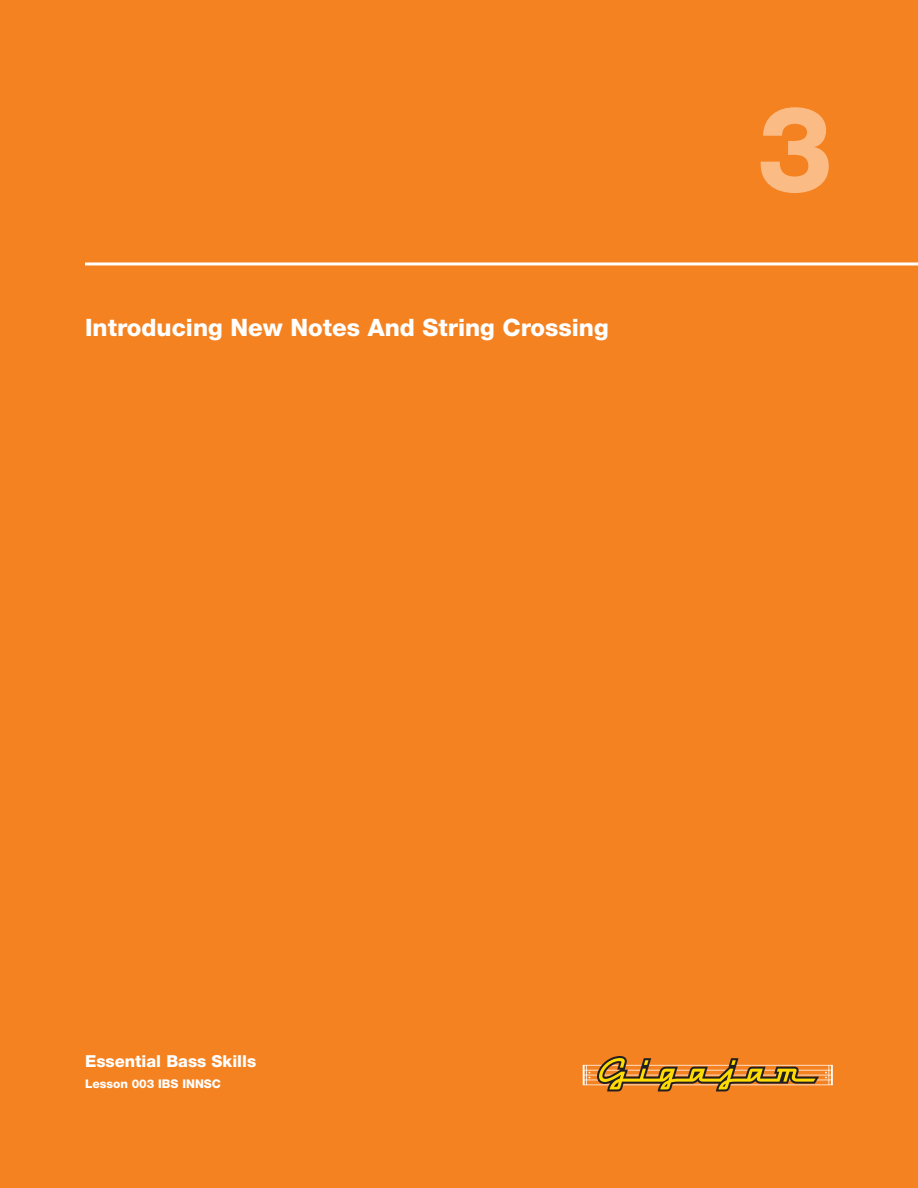
<style>
.page{position:relative;width:918px;height:1188px;background:#f58220}
.page>*{position:absolute;margin:0;border:0;box-sizing:border-box;transform-origin:0 0}
.t1{font:800 120px "Helvetica Neue LT Std";color:#fbbb85}
.t2{font:800 24px "Helvetica Neue LT Std";color:#fff}
.t3{font:800 16.5px "Helvetica Neue LT Std";color:#fff}
.t4{font:800 12px "Helvetica Neue LT Std";color:#fff}
</style>
<div class="page">
<hr style="left:85px;top:262px;width:833px;height:3px;background:#fff">
<svg style="left:583px;top:1056px;width:250px;height:35px"></svg>
<p class="t2" style="left:85px;top:313px;width:525px">Introducing New Notes And String Crossing</p>
<h1 class="t1" style="left:757px;top:78px;width:77px">3</h1>
<p class="t3" style="left:85px;top:1051px;width:173px">Essential Bass Skills</p>
<p class="t4" style="left:85px;top:1076px;width:138px">Lesson 003 IBS INNSC</p>
</div>
